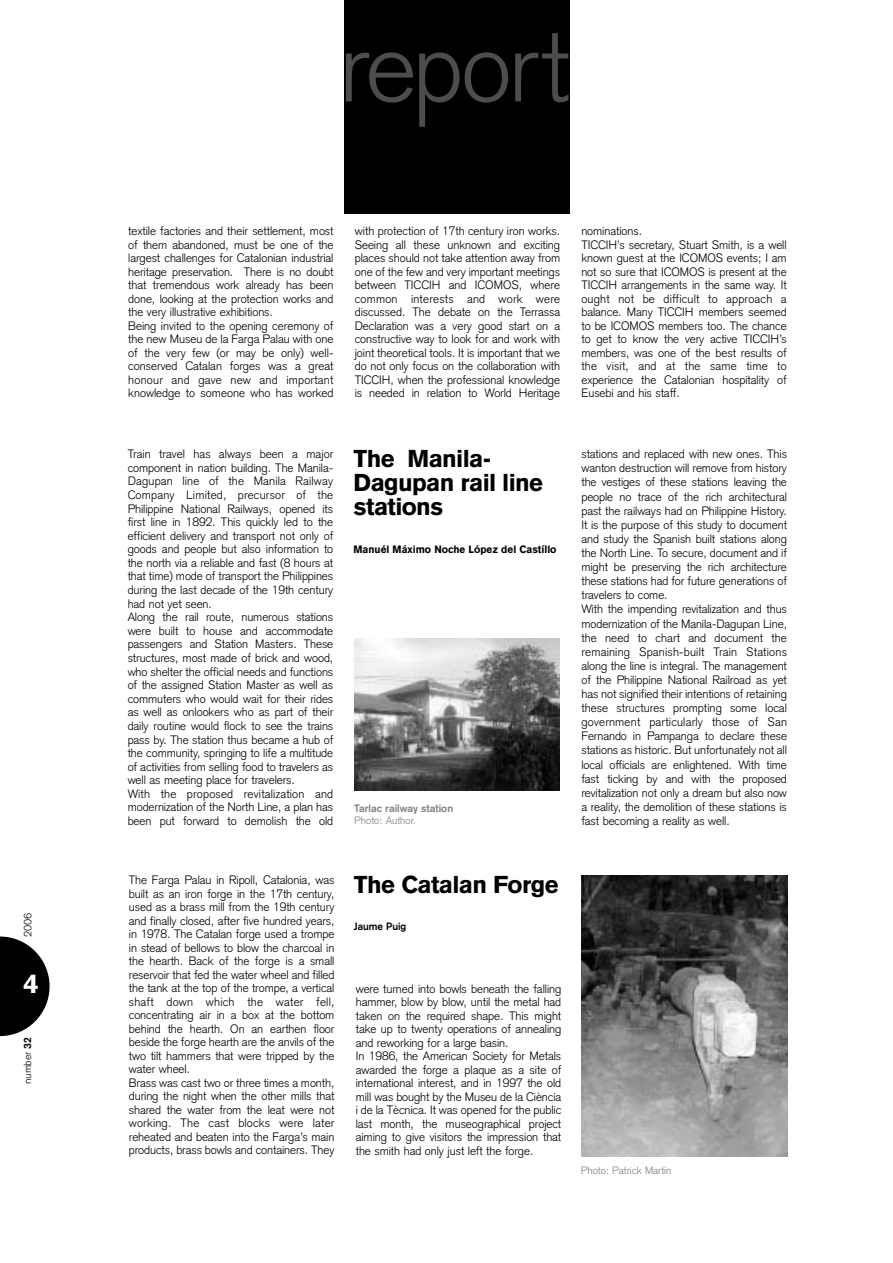
<style>
.page{position:relative;width:893px;height:1263px;background:#fff}
.page>*{position:absolute;margin:0;border:0;box-sizing:border-box;transform-origin:0 0}
.t1{font:300 100.5px "Akzidenz Grotesk BE";letter-spacing:-.05em;color:#4d4d4d}
.t2{font:700 27px "Akzidenz Grotesk BE";color:#fff}
.t3{font:900 24px/24px "Akzidenz Grotesk";letter-spacing:-.03em;color:#000}
.t4{font:300 12px/13.5px "Akzidenz Grotesk";letter-spacing:-.005em;color:#000}
.t5{font:900 10.5px "Akzidenz Grotesk";color:#000;scale:.95 1}
.t6{font:300 10.5px "Akzidenz Grotesk";color:#808080}
.t7{font:700 10.5px "Akzidenz Grotesk";color:#808080}
.t8{font:300 10.5px "Akzidenz Grotesk BE";letter-spacing:-.02em;color:#000}
.t9{font:700 10.5px "Akzidenz Grotesk";color:#000;scale:.95 1}
.s1{font-family:"Akzidenz Grotesk";font-weight:700}
</style>
<div class="page">
<svg style="left:0;top:936px;width:50px;height:100px"></svg>
<div style="left:344px;top:0;width:226px;height:213px;background:#000"></div>
<img style="left:354px;top:639px;width:205px;height:152px">
<img style="left:582px;top:876px;width:205px;height:281px">
<p class="t8" style="left:24px;top:937px;width:26px;rotate:-90deg">2006</p>
<h2 class="t2" style="left:24px;top:974px;width:17px">4</h2>
<p class="t8" style="left:24px;top:1084px;width:48px;rotate:-90deg">number <span class="s1">32</span></p>
<h1 class="t1" style="left:338px;top:30px;width:233px">report</h1>
<p class="t4" style="left:128px;top:225px;width:207px">textile factories and their settlement, most of them abandoned, must be one of the largest challenges for Catalonian industrial heritage preservation. There is no doubt that tremendous work already has been done, looking at the protection works and the very illustrative exhibitions.<br>Being invited to the opening ceremony of the new Museu de la Farga Palau with one of the very few (or may be only) well&shy;conserved Catalan forges was a great honour and gave new and important knowledge to someone who has worked</p>
<p class="t4" style="left:355px;top:225px;width:207px;text-align:justify">with protection of 17th century iron works.<br>Seeing all these unknown and exciting places should not take attention away from one of the few and very important meetings between TICCIH and ICOMOS, where common interests and work were discussed. The debate on the Terrassa Declaration was a very good start on a constructive way to look for and work with joint theoretical tools. It is important that we do not only focus on the collaboration with TICCIH, when the professional knowledge is needed in relation to World Heritage</p>
<p class="t4" style="left:581px;top:225px;width:207px">nominations.<br>TICCIH’s secretary, Stuart Smith, is a well known guest at the ICOMOS events; I am not so sure that ICOMOS is present at the TICCIH arrangements in the same way. It ought not be difficult to approach a balance. Many TICCIH members seemed to be ICOMOS members too. The chance to get to know the very active TICCIH’s members, was one of the best results of the visit, and at the same time to experience the Catalonian hospitality of Eusebi and his staff.</p>
<p class="t4" style="left:128px;top:449px;width:207px">Train travel has always been a major component in nation building. The Manila-Dagupan line of the Manila Railway Company Limited, precursor of the Philippine National Railways, opened its first line in 1892. This quickly led to the efficient delivery and transport not only of goods and people but also information to the north via a reliable and fast (8 hours at that time) mode of transport the Philippines during the last decade of the 19th century had not yet seen.<br>Along the rail route, numerous stations were built to house and accommodate passengers and Station Masters. These structures, most made of brick and wood, who shelter the official needs and functions of the assigned Station Master as well as commuters who would wait for their rides as well as onlookers who as part of their daily routine would flock to see the trains pass by. The station thus became a hub of the community, springing to life a multitude of activities from selling food to travelers as well as meeting place for travelers.<br>With the proposed revitalization and modernization of the North Line, a plan has been put forward to demolish the old</p>
<p class="t4" style="left:581px;top:448px;width:207px;line-height:14.1px">stations and replaced with new ones. This wanton destruction will remove from history the vestiges of these stations leaving the people no trace of the rich architectural past the railways had on Philippine History.<br>It is the purpose of this study to document and study the Spanish built stations along the North Line. To secure, document and if might be preserving the rich architecture these stations had for future generations of travelers to come.<br>With the impending revitalization and thus modernization of the Manila-Dagupan Line, the need to chart and document the remaining Spanish-built Train Stations along the line is integral. The management of the Philippine National Railroad as yet has not signified their intentions of retaining these structures prompting some local government particularly those of San Fernando in Pampanga to declare these stations as historic. But unfortunately not all local officials are enlightened. With time fast ticking by and with the proposed revitalization not only a dream but also now a reality, the demolition of these stations is fast becoming a reality as well.</p>
<h3 class="t3" style="left:353px;top:449px;width:191px">The Manila-<br>Dagupan rail line stations</h3>
<p class="t5" style="left:353px;top:545px;width:215px">Manuél Máximo Noche López del Castíllo</p>
<p class="t7" style="left:354px;top:804px;width:100px">Tarlac railway station</p>
<p class="t6" style="left:354px;top:816px;width:63px">Photo: Author.</p>
<p class="t4" style="left:129px;top:875px;width:207px">The Farga Palau in Ripoll, Catalonia, was built as an iron forge in the 17th century, used as a brass mill from the 19th century and finally closed, after five hundred years, in 1978. The Catalan forge used a trompe in stead of bellows to blow the charcoal in the hearth. Back of the forge is a small reservoir that fed the water wheel and filled the tank at the top of the trompe, a vertical shaft down which the water fell, concentrating air in a box at the bottom behind the hearth. On an earthen floor beside the forge hearth are the anvils of the two tilt hammers that were tripped by the water wheel.<br>Brass was cast two or three times a month, during the night when the other mills that shared the water from the leat were not working. The cast blocks were later reheated and beaten into the Farga’s main products, brass bowls and containers. They</p>
<h3 class="t3" style="left:354px;top:874px;width:206px">The Catalan Forge</h3>
<p class="t9" style="left:354px;top:923px;width:56px">Jaume Puig</p>
<p class="t4" style="left:356px;top:983px;width:207px">were turned into bowls beneath the falling hammer, blow by blow, until the metal had taken on the required shape. This might take up to twenty operations of annealing and reworking for a large basin.<br>In 1986, the American Society for Metals awarded the forge a plaque as a site of international interest, and in 1997 the old mill was bought by the Museu de la Ciència i de la Tècnica. It was opened for the public last month, the museographical project aiming to give visitors the impression that the smith had only just left the forge.</p>
<p class="t6" style="left:581px;top:1167px;width:92px">Photo: Patrick Martin</p>
</div>
